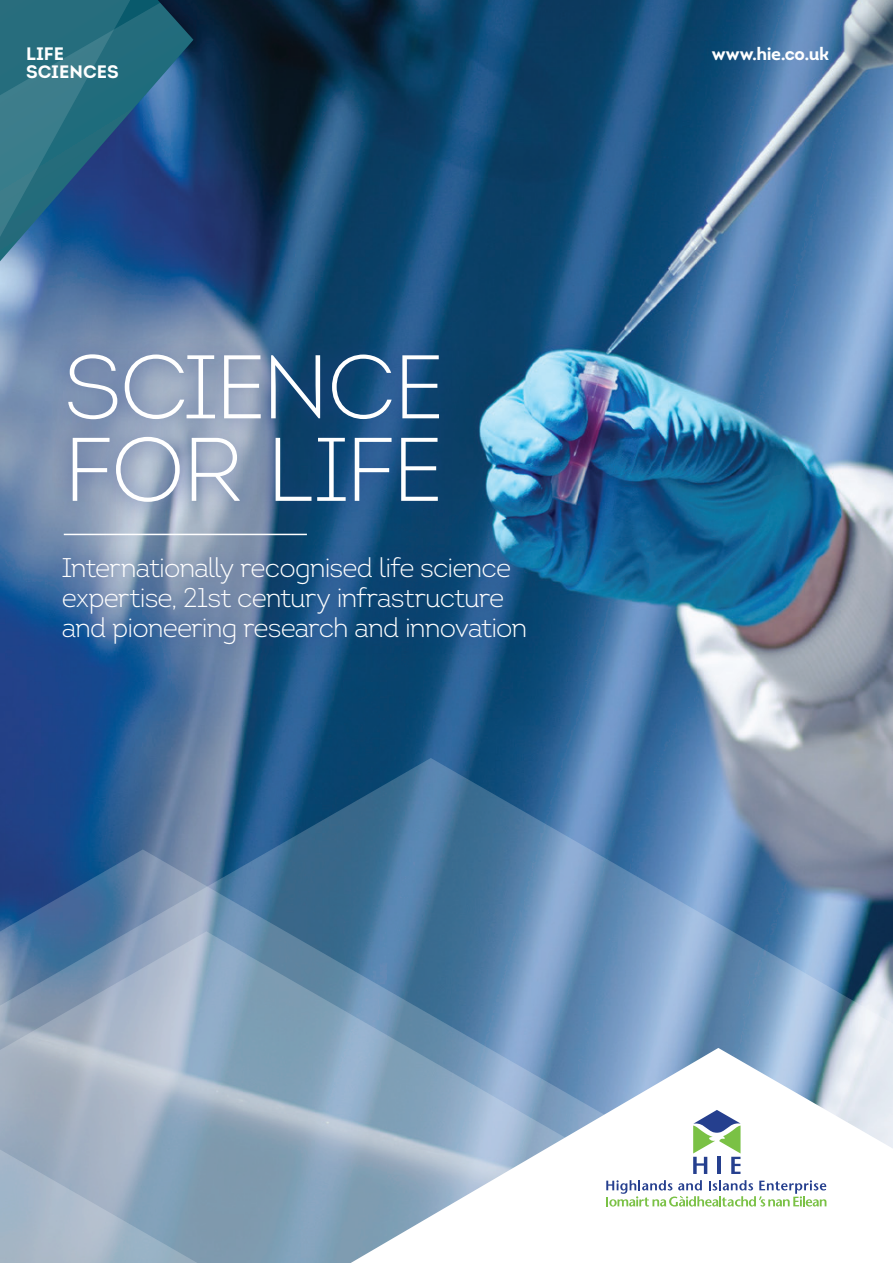
<style>
.page{position:relative;width:893px;height:1263px;background:#fff}
.page>*{position:absolute;margin:0;border:0;box-sizing:border-box;transform-origin:0 0}
.t1{font:300 90px/82.5px "Intro";letter-spacing:-.025em;color:#fff}
.t2{font:300 27px/30px "Intro";letter-spacing:-.035em;color:#fff}
.t3{font:700 18px "Intro";letter-spacing:-.025em;color:#fff}
.t4{font:700 18px "Intro";color:#fff}
</style>
<div class="page">
<img style="left:0;top:0;width:893px;height:758px">
<svg style="left:0;top:758px;width:893px;height:290px;background:#4c739d"></svg>
<svg style="left:0;top:849px;width:883px;height:414px;background:#7293b4"></svg>
<svg style="left:0;top:1119px;width:218px;height:144px;background:#98acbf"></svg>
<svg style="left:351px;top:1048px;width:542px;height:215px"></svg>
<svg style="left:693px;top:1110px;width:47px;height:64px"></svg>
<svg style="left:606px;top:1180px;width:220px;height:26px"></svg>
<svg style="left:0;top:3px;width:193px;height:273px;background:#276187"></svg>
<div style="left:50px;top:335px;width:407px;height:186px;background:#253f8e;opacity:.75"></div>
<hr style="left:64px;top:534px;width:243px;height:1px;background:#fff">
<div style="left:45px;top:539px;width:499px;height:124px;background:#253f8e;opacity:.75"></div>
<p class="t4" style="left:26px;top:42px;width:39px">LIFE</p>
<p class="t3" style="left:712px;top:42px;width:119px">www.hie.co.uk</p>
<p class="t4" style="left:26px;top:60px;width:94px">SCIENCES</p>
<p class="t1" style="left:64px;top:345px;width:382px">SCIENCE<br>FOR LIFE</p>
<p class="t2" style="left:62px;top:553px;width:467px">Internationally recognised life science expertise, 21st century infrastructure and pioneering research and innovation</p>
</div>
